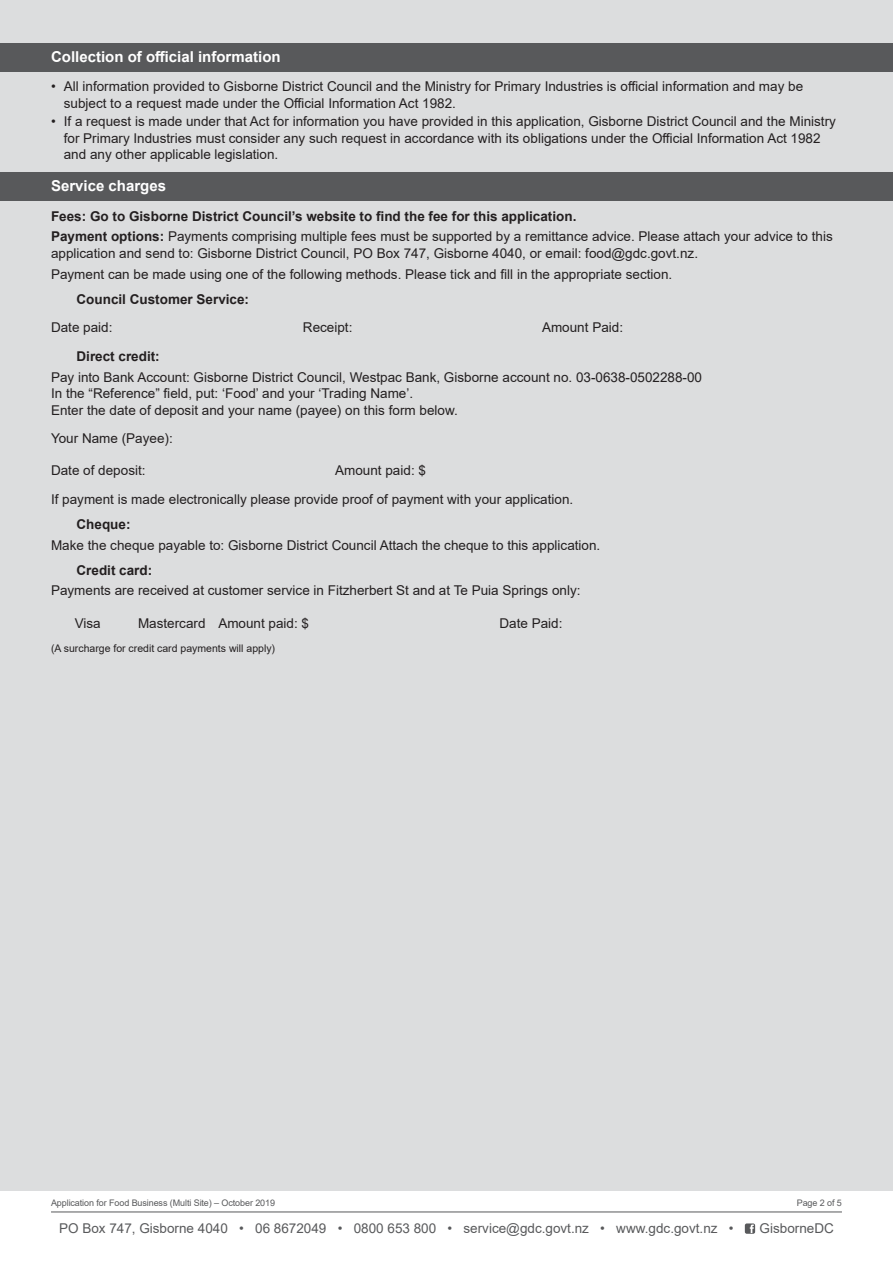
<style>
.page{position:relative;width:893px;height:1263px;background:#fff}
.page>*{position:absolute;margin:0;border:0;box-sizing:border-box;transform-origin:0 0}
.t1{font:700 15px "Arial";color:#fff}
.t2{font:13.5px/16.5px "Arial";color:#231f20}
.t3{font:13.5px "Arial";color:#58595b}
.t4{font:700 13.5px "Arial";color:#231f20}
.t5{font:10.5px "Arial";color:#231f20}
.t6{font:9px "Arial";letter-spacing:-.01em;color:#58595b}
.s1{font-weight:700}
</style>
<div class="page">
<div style="left:0;top:0;width:893px;height:1191px;background:#dcddde"></div>
<hr style="left:51px;top:1211px;width:791px;height:1px;background:#58595b">
<svg style="left:745px;top:1223px;width:10px;height:11px"></svg>
<div style="left:0;top:43px;width:893px;height:28px;background:#58595b"></div>
<div style="left:0;top:172px;width:893px;height:29px;background:#58595b"></div>
<p class="t1" style="left:51px;top:46px;width:231px">Collection of official information</p>
<p class="t2" style="left:64px;top:78px;width:741px;text-indent:-13px">• All information provided to Gisborne District Council and the Ministry for Primary Industries is official information and may be subject to a request made under the Official Information Act 1982.</p>
<p class="t2" style="left:64px;top:113px;width:774px;text-indent:-13px">• If a request is made under that Act for information you have provided in this application, Gisborne District Council and the Ministry for Primary Industries must consider any such request in accordance with its obligations under the Official Information Act 1982 and any other applicable legislation.</p>
<p class="t1" style="left:51px;top:175px;width:117px">Service charges</p>
<p class="t2" style="left:51px;top:205px;width:783px;line-height:20.7px"><span class="s1">Fees: Go to Gisborne District Council’s website to find the fee for this application.<br>Payment options:</span> Payments comprising multiple fees must be supported by a remittance advice. Please attach your advice to this</p>
<p class="t2" style="left:51px;top:243px;width:649px;line-height:20.7px">application and send to: Gisborne District Council, PO Box 747, Gisborne 4040, or email: food@gdc.govt.nz.<br>Payment can be made using one of the following methods. Please tick and fill in the appropriate section.</p>
<p class="t4" style="left:77px;top:289px;width:174px">Council Customer Service:</p>
<p class="t2" style="left:51px;top:319px;width:63px">Date paid:</p>
<p class="t2" style="left:303px;top:319px;width:51px">Receipt:</p>
<p class="t2" style="left:542px;top:319px;width:83px">Amount Paid:</p>
<p class="t4" style="left:77px;top:347px;width:85px">Direct credit:</p>
<p class="t2" style="left:51px;top:369px;width:653px">Pay into Bank Account: Gisborne District Council, Westpac Bank, Gisborne account no. 03-0638-0502288-00<br>In the “Reference” field, put: ‘Food’ and your ‘Trading Name’.<br>Enter the date of deposit and your name (payee) on this form below.</p>
<p class="t2" style="left:51px;top:430px;width:123px">Your Name (Payee):</p>
<p class="t2" style="left:51px;top:462px;width:96px">Date of deposit:</p>
<p class="t2" style="left:51px;top:455px;width:524px;line-height:29.2px;text-indent:284px">Amount paid: $<br>If payment is made electronically please provide proof of payment with your application.</p>
<p class="t4" style="left:77px;top:515px;width:55px">Cheque:</p>
<p class="t2" style="left:51px;top:537px;width:551px">Make the cheque payable to: Gisborne District Council Attach the cheque to this application.</p>
<p class="t4" style="left:77px;top:560px;width:77px">Credit card:</p>
<p class="t2" style="left:51px;top:582px;width:531px">Payments are received at customer service in Fitzherbert St and at Te Puia Springs only:</p>
<p class="t2" style="left:75px;top:615px;width:28px">Visa</p>
<p class="t2" style="left:138px;top:615px;width:173px">Mastercard Amount paid: $</p>
<p class="t2" style="left:499px;top:615px;width:65px">Date Paid:</p>
<p class="t5" style="left:51px;top:641px;width:226px">(A surcharge for credit card payments will apply)</p>
<p class="t6" style="left:51px;top:1196px;width:226px">Application for Food Business (Multi Site) – October 2019</p>
<p class="t6" style="left:797px;top:1196px;width:47px">Page 2 of 5</p>
<p class="t3" style="left:59px;top:1219px;width:676px">PO Box 747, Gisborne 4040 • 06 8672049 • 0800 653 800 • service@gdc.govt.nz • www.gdc.govt.nz •</p>
<p class="t3" style="left:760px;top:1219px;width:76px">GisborneDC</p>
</div>
